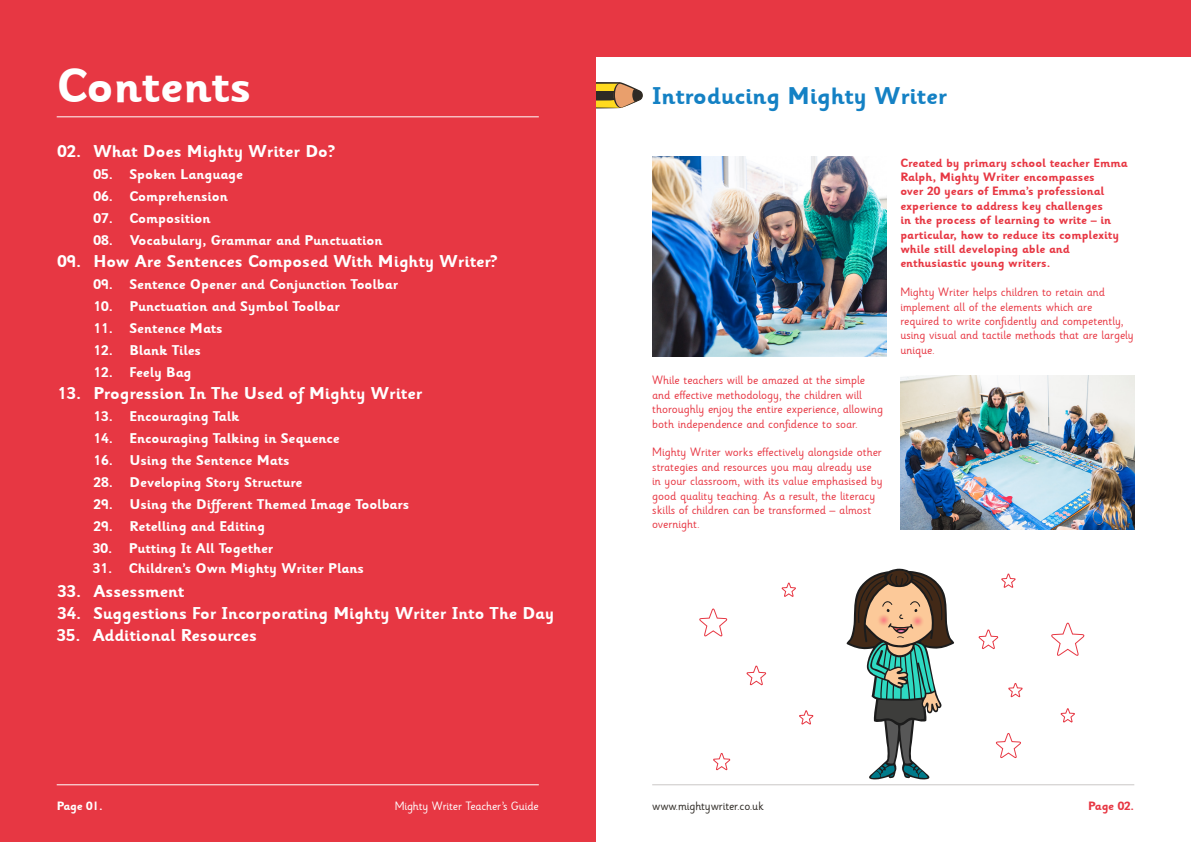
<style>
.page{position:relative;width:1191px;height:842px;background:#fff}
.page>*{position:absolute;margin:0;border:0;box-sizing:border-box;transform-origin:0 0}
.t1{font:700 48px "Sassoon Infant Rg";color:#fff}
.t2{font:700 24px "Sassoon Infant Rg";color:#1481c4}
.t3{font:700 17px "Sassoon Infant Rg";color:#fff}
.t4{font:700 14px "Sassoon Infant Rg";color:#fff}
.t5{font:12px/14.4px "Sassoon Infant Rg";color:#e73743}
.t6{font:700 12px/14.4px "Sassoon Infant Rg";color:#e73743}
.t7{font:12px "Sassoon Infant Rg";letter-spacing:-.01em;color:#fff}
.t8{font:12px "Sassoon Infant Rg";letter-spacing:-.01em;color:#2e2a25}
.t9{font:700 12px "Sassoon Infant Rg";letter-spacing:-.01em;color:#fff}
</style>
<div class="page">
<svg style="left:595px;top:82px;width:48px;height:27px"></svg>
<div style="left:0;top:0;width:595px;height:842px;background:#e73743"></div>
<hr style="left:57px;top:784px;width:482px;height:1px;background:#fff">
<hr style="left:57px;top:116px;width:482px;height:1px;background:#fff">
<div style="left:595px;top:0;width:596px;height:57px;background:#e73743"></div>
<img style="left:652px;top:157px;width:234px;height:199px">
<img style="left:900px;top:376px;width:234px;height:154px">
<svg style="left:781px;top:582px;width:15px;height:15px"></svg>
<svg style="left:699px;top:608px;width:29px;height:29px"></svg>
<svg style="left:1051px;top:622px;width:34px;height:34px"></svg>
<svg style="left:713px;top:753px;width:18px;height:18px"></svg>
<svg style="left:799px;top:710px;width:15px;height:15px"></svg>
<svg style="left:1060px;top:708px;width:15px;height:15px"></svg>
<svg style="left:978px;top:629px;width:21px;height:21px"></svg>
<svg style="left:746px;top:665px;width:21px;height:21px"></svg>
<svg style="left:1001px;top:573px;width:15px;height:15px"></svg>
<svg style="left:995px;top:733px;width:26px;height:26px"></svg>
<svg style="left:1008px;top:683px;width:15px;height:15px"></svg>
<hr style="left:652px;top:784px;width:482px;height:1px;background:#cac7c6">
<svg style="left:846px;top:569px;width:108px;height:210px"></svg>
<h1 class="t1" style="left:57px;top:59px;width:196px">Contents</h1>
<h3 class="t3" style="left:57px;top:142px;width:279px">02. What Does Mighty Writer Do?</h3>
<p class="t4" style="left:93px;top:167px;width:151px">05. Spoken Language</p>
<p class="t4" style="left:93px;top:189px;width:136px">06. Comprehension</p>
<p class="t4" style="left:93px;top:210px;width:118px">07. Composition</p>
<p class="t4" style="left:93px;top:232px;width:290px">08. Vocabulary, Grammar and Punctuation</p>
<h3 class="t3" style="left:57px;top:252px;width:441px">09. How Are Sentences Composed With Mighty Writer?</h3>
<p class="t4" style="left:93px;top:276px;width:306px">09. Sentence Opener and Conjunction Toolbar</p>
<p class="t4" style="left:93px;top:298px;width:248px">10. Punctuation and Symbol Toolbar</p>
<p class="t4" style="left:93px;top:320px;width:131px">11. Sentence Mats</p>
<p class="t4" style="left:93px;top:342px;width:109px">12. Blank Tiles</p>
<p class="t4" style="left:93px;top:364px;width:100px">12. Feely Bag</p>
<h3 class="t3" style="left:57px;top:384px;width:366px">13. Progression In The Used of Mighty Writer</h3>
<p class="t4" style="left:93px;top:408px;width:147px">13. Encouraging Talk</p>
<p class="t4" style="left:93px;top:430px;width:248px">14. Encouraging Talking in Sequence</p>
<p class="t4" style="left:93px;top:452px;width:197px">16. Using the Sentence Mats</p>
<p class="t4" style="left:93px;top:474px;width:210px">28. Developing Story Structure</p>
<p class="t4" style="left:93px;top:496px;width:317px">29. Using the Different Themed Image Toolbars</p>
<p class="t4" style="left:93px;top:518px;width:173px">29. Retelling and Editing</p>
<p class="t4" style="left:93px;top:561px;width:273px">31. Children’s Own Mighty Writer Plans</p>
<p class="t4" style="left:93px;top:540px;width:182px">30. Putting It All Together</p>
<h3 class="t3" style="left:57px;top:581px;width:128px">33. Assessment</h3>
<h3 class="t3" style="left:57px;top:603px;width:498px">34. Suggestions For Incorporating Mighty Writer Into The Day</h3>
<h3 class="t3" style="left:57px;top:626px;width:202px">35. Additional Resources</h3>
<p class="t9" style="left:57px;top:799px;width:48px">Page 01.</p>
<p class="t7" style="left:395px;top:799px;width:145px">Mighty Writer Teacher’s Guide</p>
<h2 class="t2" style="left:652px;top:82px;width:296px">Introducing Mighty Writer</h2>
<p class="t5" style="left:652px;top:374px;width:232px">While teachers will be amazed at the simple and effective methodology, the children will thoroughly enjoy the entire experience, allowing both independence and confidence to soar.</p>
<p class="t5" style="left:652px;top:446px;width:232px">Mighty Writer works effectively alongside other strategies and resources you may already use in your classroom, with its value emphasised by good quality teaching. As a result, the literacy skills of children can be transformed – almost overnight.</p>
<p class="t6" style="left:900px;top:156px;width:229px">Created by primary school teacher Emma Ralph, Mighty Writer encompasses<br>over 20 years of Emma’s professional experience to address key challenges<br>in the process of learning to write – in particular, how to reduce its complexity while still developing able and enthusiastic young writers.</p>
<p class="t5" style="left:900px;top:285px;width:235px">Mighty Writer helps children to retain and implement all of the elements which are required to write confidently and competently, using visual and tactile methods that are largely unique.</p>
<p class="t8" style="left:652px;top:799px;width:113px">www.mightywriter.co.uk</p>
<p class="t6" style="left:1088px;top:799px;width:48px">Page 02.</p>
</div>
